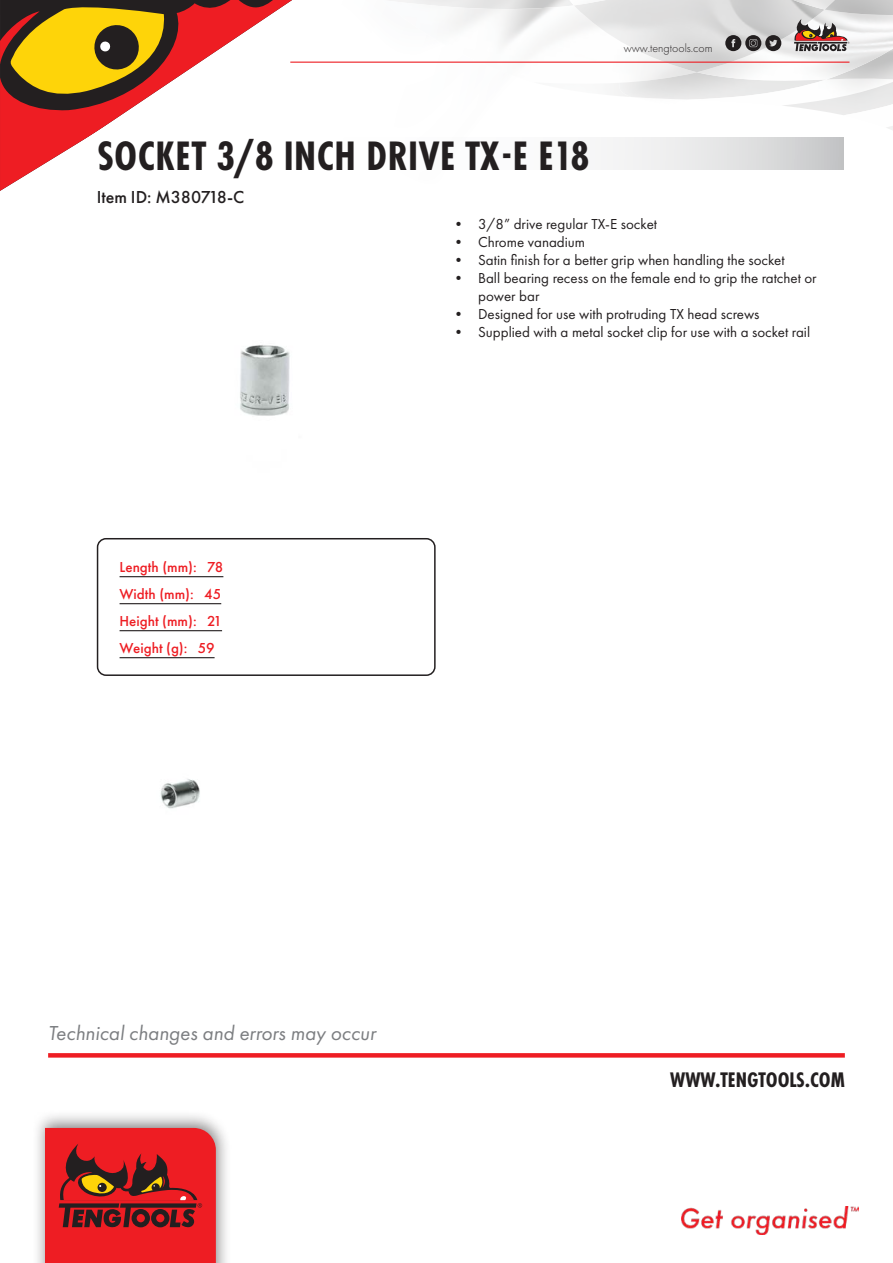
<style>
.page{position:relative;width:893px;height:1263px;background:#fff}
.page>*{position:absolute;margin:0;border:0;box-sizing:border-box;transform-origin:0 0}
.t1{font:700 42.75px "Futura PT Cond";letter-spacing:.01em;color:#231f20}
.t2{font:700 21.9px "Futura PT Cond";color:#231f20}
.t3{font:italic 21px "Futura PT";color:#7c7e81}
.t4{font:500 18px "Futura PT";color:#231f20}
.t5{font:15px/18px "Futura PT";color:#231f20}
.t6{font:500 15px/27px "Futura PT";color:#ee1d23}
.t7{font:300 12px "Futura PT";color:#231f20}
</style>
<div class="page">
<img style="left:687px;top:79px;width:94px;height:21px">
<img style="left:885px;top:98px;width:8px;height:32px">
<img style="left:697px;top:16px;width:196px;height:66px">
<img style="left:574px;top:5px;width:251px;height:67px">
<img style="left:726px;top:0;width:99px;height:10px">
<img style="left:825px;top:0;width:68px;height:16px">
<hr style="left:290px;top:62px;width:559px;height:1px;background:#ee1d23">
<svg style="left:794px;top:19px;width:55px;height:32px"></svg>
<svg style="left:725px;top:35px;width:56px;height:16px"></svg>
<img style="left:682px;top:1206px;width:176px;height:28px">
<div style="left:33px;top:1110px;width:198px;height:153px;background:#231f20;opacity:.54"></div>
<svg style="left:45px;top:1128px;width:171px;height:135px;background:#c72122"></svg>
<svg style="left:0;top:0;width:412px;height:191px"></svg>
<svg style="left:48px;top:1053px;width:797px;height:4px;background:#ee2329"></svg>
<svg style="left:97px;top:137px;width:747px;height:33px"></svg>
<img style="left:240px;top:345px;width:50px;height:71px">
<hr style="left:120px;top:576px;width:103px;height:1px;background:#231f20">
<hr style="left:120px;top:603px;width:101px;height:1px;background:#231f20">
<hr style="left:120px;top:630px;width:102px;height:1px;background:#231f20">
<hr style="left:120px;top:657px;width:95px;height:1px;background:#231f20">
<div style="left:97px;top:538px;width:339px;height:138px;border:2px solid #231f20;border-radius:9px"></div>
<img style="left:160px;top:779px;width:40px;height:30px">
<p class="t7" style="left:624px;top:41px;width:90px">www.tengtools.com</p>
<h1 class="t1" style="left:97px;top:131px;width:494px">SOCKET 3/8 INCH DRIVE TX-E E18</h1>
<p class="t4" style="left:97px;top:186px;width:149px">Item ID: M380718-C</p>
<p class="t5" style="left:451px;top:215px;width:207px">• 3/8” drive regular TX-E socket</p>
<p class="t5" style="left:451px;top:233px;width:135px">• Chrome vanadium</p>
<p class="t5" style="left:451px;top:251px;width:335px">• Satin finish for a better grip when handling the socket</p>
<p class="t5" style="left:478px;top:269px;width:340px;text-indent:-27px">• Ball bearing recess on the female end to grip the ratchet or power bar</p>
<p class="t5" style="left:451px;top:305px;width:310px">• Designed for use with protruding TX head screws</p>
<p class="t5" style="left:451px;top:323px;width:361px">• Supplied with a metal socket clip for use with a socket rail</p>
<p class="t6" style="left:120px;top:554px;width:105px">Length (mm): 78<br>Width (mm): 45<br>Height (mm): 21<br>Weight (g): 59</p>
<h3 class="t3" style="left:48px;top:1021px;width:329px">Technical changes and errors may occur</h3>
<h2 class="t2" style="left:670px;top:1067px;width:176px">WWW.TENGTOOLS.COM</h2>
</div>
